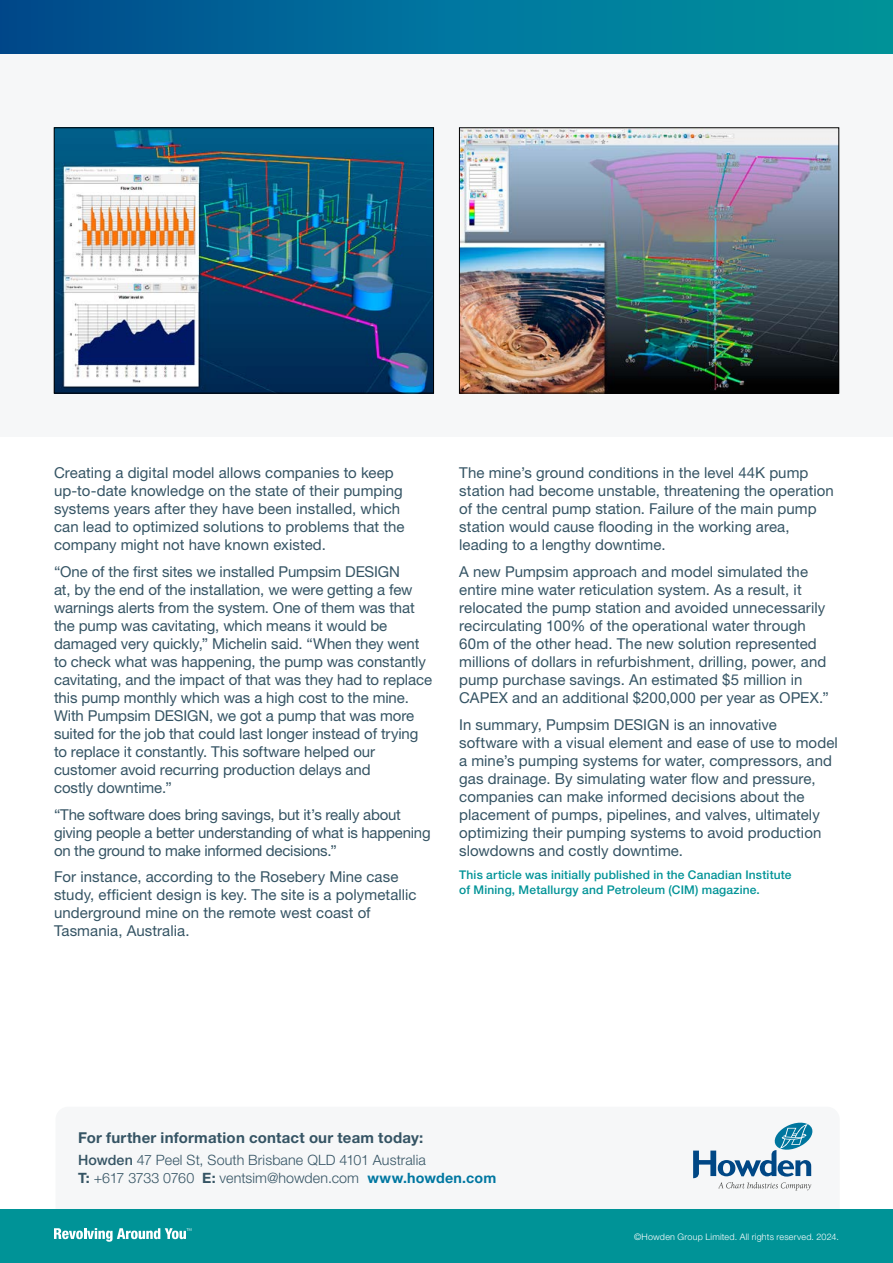
<style>
.page{position:relative;width:893px;height:1263px;background:#fff}
.page>*{position:absolute;margin:0;border:0;box-sizing:border-box;transform-origin:0 0}
.t1{font:15px/18px "Helvetica Neue LT Pro";color:#355464}
.t2{font:700 15px "Helvetica Neue LT Pro";letter-spacing:.015em;color:#355464}
.t3{font:300 14.25px/18px "Helvetica Neue LT Pro";letter-spacing:.005em;color:#355464}
.t4{font:500 12px/15px "Helvetica Neue LT Pro";letter-spacing:.015em;color:#009397}
.t5{font:300 9px "Helvetica Neue LT Pro";letter-spacing:.025em;color:#fff}
.s1{font-weight:500}
.s2{font-weight:700}
.s3{font-weight:700;color:#0077a1}
</style>
<div class="page">
<div style="left:55px;top:1107px;width:785px;height:122px;background:#f6f7f8;border-radius:13px"></div>
<div style="left:0;top:1209px;width:893px;height:54px;background:#009397"></div>
<svg style="left:54px;top:1228px;width:137px;height:14px"></svg>
<svg style="left:693px;top:1123px;width:119px;height:67px"></svg>
<div style="left:0;top:0;width:893px;height:54px;background:linear-gradient(to right,#004c91,#0097a0)"></div>
<div style="left:0;top:54px;width:893px;height:383px;background:#f6f7f8"></div>
<img style="left:56px;top:130px;width:376px;height:261px">
<div style="left:54px;top:128px;width:380px;height:265px;border:1px solid #000"></div>
<img style="left:461px;top:130px;width:376px;height:261px">
<div style="left:459px;top:128px;width:380px;height:265px;border:1px solid #000"></div>
<p class="t1" style="left:54px;top:464px;width:352px">Creating a digital model allows companies to keep up-to-date knowledge on the state of their pumping systems years after they have been installed, which can lead to optimized solutions to problems that the company might not have known existed.</p>
<p class="t1" style="left:54px;top:562px;width:380px">“One of the first sites we installed Pumpsim DESIGN<br>at, by the end of the installation, we were getting a few warnings alerts from the system. One of them was that the pump was cavitating, which means it would be damaged very quickly,” Michelin said. “When they went to check what was happening, the pump was constantly cavitating, and the impact of that was they had to replace this pump monthly which was a high cost to the mine.<br>With Pumpsim DESIGN, we got a pump that was more suited for the job that could last longer instead of trying to replace it constantly. This software helped our customer avoid recurring production delays and<br>costly downtime.”</p>
<p class="t1" style="left:54px;top:805px;width:378px">“The software does bring savings, but it’s really about giving people a better understanding of what is happening on the ground to make informed decisions.”</p>
<p class="t1" style="left:54px;top:867px;width:364px">For instance, according to the Rosebery Mine case study, efficient design is key. The site is a polymetallic underground mine on the remote west coast of Tasmania, Australia.</p>
<p class="t1" style="left:459px;top:464px;width:376px">The mine’s ground conditions in the level 44K pump station had become unstable, threatening the operation of the central pump station. Failure of the main pump station would cause flooding in the working area, leading to a lengthy downtime.</p>
<p class="t1" style="left:459px;top:562px;width:371px">A new Pumpsim approach and model simulated the entire mine water reticulation system. As a result, it relocated the pump station and avoided unnecessarily recirculating 100% of the operational water through 60m of the other head. The new solution represented millions of dollars in refurbishment, drilling, power, and pump purchase savings. An estimated $5 million in CAPEX and an additional $200,000 per year as OPEX.”</p>
<p class="t1" style="left:459px;top:715px;width:380px">In summary, Pumpsim DESIGN is an innovative software with a visual element and ease of use to model a mine’s pumping systems for water, compressors, and gas drainage. By simulating water flow and pressure, companies can make informed decisions about the placement of pumps, pipelines, and valves, ultimately optimizing their pumping systems to avoid production slowdowns and costly downtime.</p>
<p class="t4" style="left:459px;top:867px;width:334px">This article was initially published in the Canadian Institute of Mining, Metallurgy and Petroleum (CIM) magazine.</p>
<p class="t2" style="left:78px;top:1128px;width:347px">For further information contact our team today:</p>
<p class="t3" style="left:78px;top:1151px;width:420px"><span class="s1">Howden</span> 47 Peel St, South Brisbane QLD 4101 Australia<br><span class="s2">T:</span> +617 3733 0760 <span class="s2">E:</span> ventsim@howden.com <span class="s3">www.howden.com</span></p>
<p class="t5" style="left:634px;top:1231px;width:206px">©Howden Group Limited. All rights reserved. 2024.</p>
</div>
